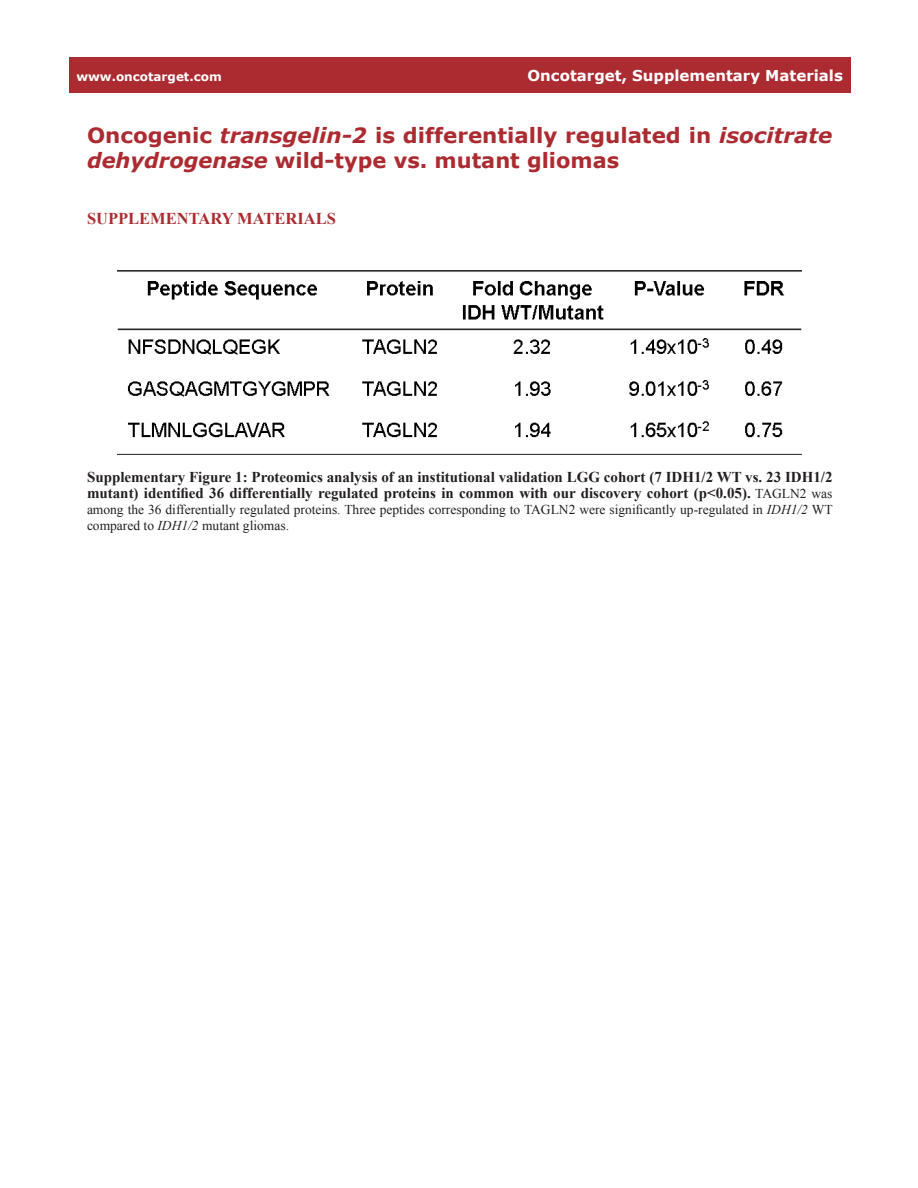
<style>
.page{position:relative;width:918px;height:1188px;background:#fff}
.page>*{position:absolute;margin:0;border:0;box-sizing:border-box;transform-origin:0 0}
.t1{font:700 21px/25.2px "Verdana";color:#ac2b31}
.SubHeading_Red{font:700 16.5px "Times New Roman";color:#ac2b31}
.figuretext{font:700 15px/16.2px "Times New Roman";color:#231f20}
.Web_left{font:700 15px "Verdana";color:#fff}
.figuretext-2{font:13.5px/16.2px "Times New Roman";color:#231f20}
.Web_left-2{font:700 12px "Verdana";color:#fff}
.s1{font-style:italic}
.s2{font-weight:400;font-size:13.5px}
</style>
<div class="page">
<img style="left:118px;top:270px;width:684px;height:184px">
<div style="left:69px;top:57px;width:781px;height:36px;background:#ac2b31"></div>
<p class="Web_left-2" style="left:76px;top:68px;width:147px">www.oncotarget.com</p>
<p class="Web_left" style="left:528px;top:65px;width:317px">Oncotarget, Supplementary Materials</p>
<p class="t1" style="left:87px;top:122px;width:747px">Oncogenic <span class="s1">transgelin-2</span> is differentially regulated in <span class="s1">isocitrate dehydrogenase</span> wild-type vs. mutant gliomas</p>
<p class="SubHeading_Red" style="left:87px;top:207px;width:250px">SUPPLEMENTARY MATERIALS</p>
<p class="figuretext" style="left:87px;top:468px;width:747px">Supplementary Figure 1: Proteomics analysis of an institutional validation LGG cohort (7 IDH1/2 WT vs. 23 IDH1/2 mutant) identified 36 differentially regulated proteins in common with our discovery cohort (p&lt;0.05). <span class="s2">TAGLN2 was</span></p>
<p class="figuretext-2" style="left:87px;top:501px;width:747px">among the 36 differentially regulated proteins. Three peptides corresponding to TAGLN2 were significantly up-regulated in <span class="s1">IDH1/2</span> WT compared to <span class="s1">IDH1/2</span> mutant gliomas.</p>
</div>
